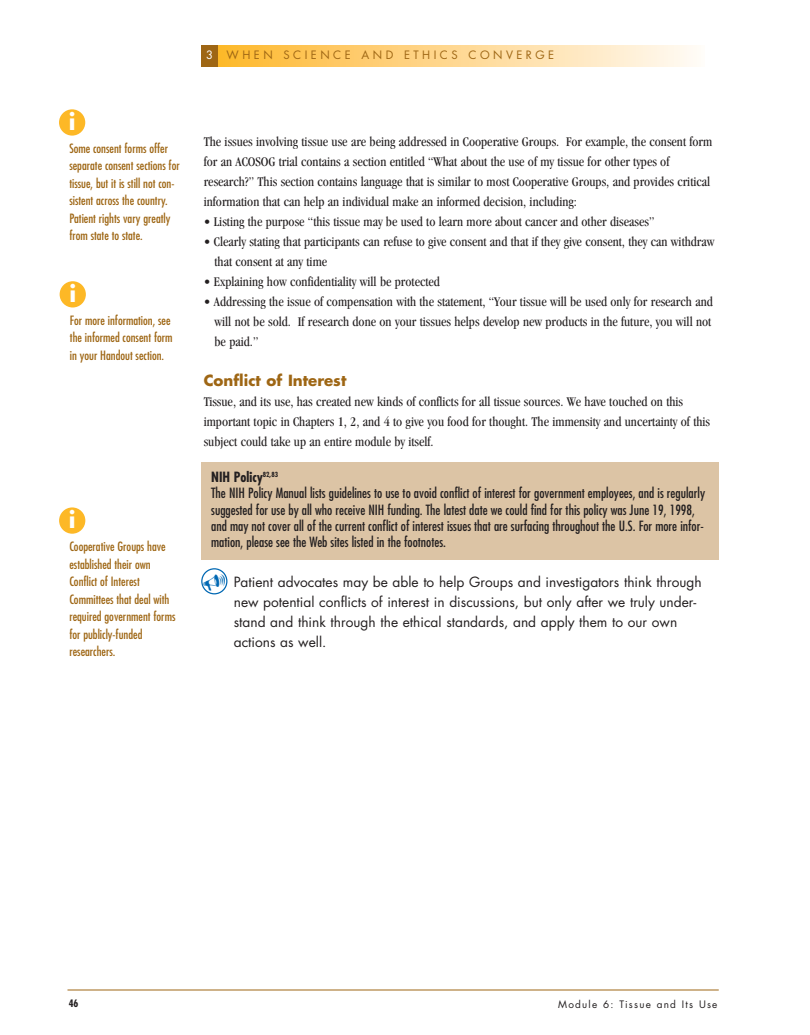
<style>
.page{position:relative;width:810px;height:1035px;background:#fff}
.page>*{position:absolute;margin:0;border:0;box-sizing:border-box;transform-origin:0 0}
.t1{font:700 22.5px "Futura";color:#fff}
.t2{font:700 15px "Futura";color:#9e6614}
.t3{font:condensed 13.75px/20px "Garamond";color:#231f20}
.t4{font:condensed 13.75px/16.2px "Futura";color:#231f20}
.t5{font:13.75px/20px "Futura";color:#231f20}
.t6{font:condensed 12.5px/17.5px "Futura";color:#9e6614}
.t7{font:11.25px "Futura";letter-spacing:.31em;color:#9e6614}
.t8{font:10px "Futura";letter-spacing:.125em;color:#231f20}
.t9{font:700 condensed 10px "Futura";color:#231f20}
.s1{color:#fff}
.s2{font-weight:700}
</style>
<div class="page">
<div style="left:201px;top:462px;width:518px;height:98px;background:#dcc4a5"></div>
<hr style="left:68px;top:990px;width:651px;height:1px;background:#9e6614">
<div style="left:218px;top:45px;width:487px;height:21px;background:linear-gradient(to right,#feb82f,#fffbf8)"></div>
<div style="left:201px;top:45px;width:17px;height:21px;background:#9e6614"></div>
<div style="left:59px;top:109px;width:26px;height:27px;background:#fdb826;border-radius:50%"></div>
<div style="left:60px;top:281px;width:26px;height:27px;background:#fdb826;border-radius:50%"></div>
<div style="left:59px;top:507px;width:26px;height:27px;background:#fdb826;border-radius:50%"></div>
<svg style="left:201px;top:568px;width:26px;height:26px"></svg>
<h1 class="t1" style="left:69px;top:111px;width:8px">i</h1>
<p class="t6" style="left:69px;top:141px;width:112px">Some consent forms offer separate consent sections for tissue, but it is still not con&shy;sistent across the country.<br>Patient rights vary greatly from state to state.</p>
<h1 class="t1" style="left:69px;top:283px;width:8px">i</h1>
<p class="t6" style="left:70px;top:312px;width:104px">For more information, see the informed consent form in your Handout section.</p>
<h1 class="t1" style="left:69px;top:509px;width:8px">i</h1>
<p class="t6" style="left:69px;top:539px;width:108px">Cooperative Groups have established their own<br>Conflict of Interest<br>Committees that deal with required government forms for publicly-funded researchers.</p>
<p class="t7" style="left:206px;top:50px;width:350px"><span class="s1">3</span> WHEN SCIENCE AND ETHICS CONVERGE</p>
<p class="t3" style="left:204px;top:133px;width:510px">The issues involving tissue use are being addressed in Cooperative Groups. For example, the consent form for an ACOSOG trial contains a section entitled “What about the use of my tissue for other types of research?” This section contains language that is similar to most Cooperative Groups, and provides critical information that can help an individual make an informed decision, including:</p>
<p class="t3" style="left:204px;top:213px;width:452px">• Listing the purpose “this tissue may be used to learn more about cancer and other diseases”</p>
<p class="t3" style="left:215px;top:233px;width:501px;text-indent:-11px">• Clearly stating that participants can refuse to give consent and that if they give consent, they can withdraw that consent at any time</p>
<p class="t3" style="left:204px;top:273px;width:238px">• Explaining how confidentiality will be protected</p>
<p class="t3" style="left:215px;top:293px;width:500px;text-align:justify;text-indent:-11px">• Addressing the issue of compensation with the statement, “Your tissue will be used only for research and will not be sold. If research done on your tissues helps develop new products in the future, you will not be paid.”</p>
<p class="t2" style="left:204px;top:374px;width:144px">Conflict of Interest</p>
<p class="t3" style="left:204px;top:393px;width:508px">Tissue, and its use, has created new kinds of conflicts for all tissue sources. We have touched on this important topic in Chapters 1, 2, and 4 to give you food for thought. The immensity and uncertainty of this subject could take up an entire module by itself.</p>
<p class="t4" style="left:211px;top:470px;width:495px"><span class="s2">NIH Policy</span><sup>82,83<br></sup>The NIH Policy Manual lists guidelines to use to avoid conflict of interest for government employees, and is regularly suggested for use by all who receive NIH funding. The latest date we could find for this policy was June 19, 1998, and may not cover all of the current conflict of interest issues that are surfacing throughout the U.S. For more infor&shy;mation, please see the Web sites listed in the footnotes.</p>
<p class="t5" style="left:234px;top:573px;width:469px">Patient advocates may be able to help Groups and investigators think through new potential conflicts of interest in discussions, but only after we truly under&shy;stand and think through the ethical standards, and apply them to our own actions as well.</p>
<p class="t9" style="left:69px;top:999px;width:11px">46</p>
<p class="t8" style="left:558px;top:999px;width:161px">Module 6: Tissue and Its Use</p>
</div>
